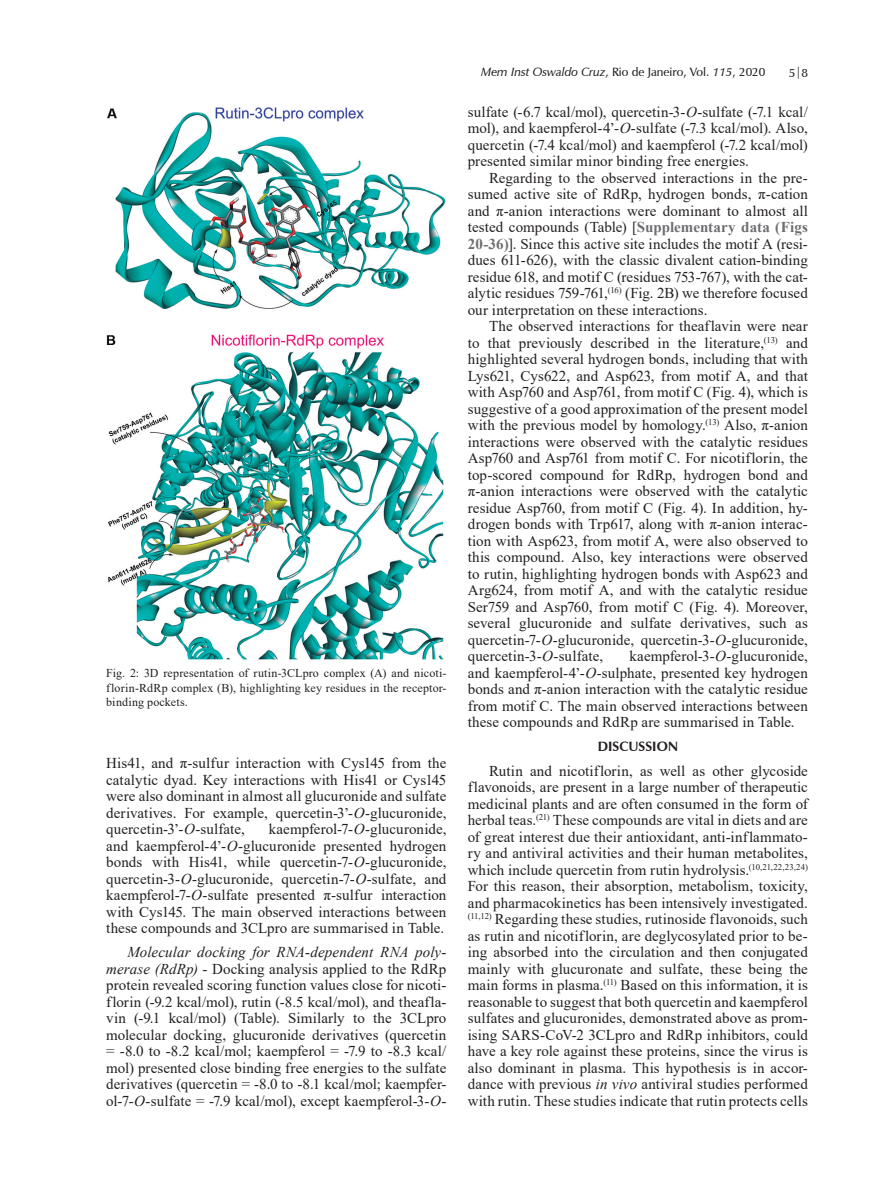
<style>
.page{position:relative;width:893px;height:1191px;background:#fff}
.page>*{position:absolute;margin:0;border:0;box-sizing:border-box;transform-origin:0 0}
.miolo{font:15px/16.5px "Times New Roman";letter-spacing:.005em;color:#231f20;text-align:justify}
.titulo_interno{font:700 13.5px "Zapf Humanist 601 BT";letter-spacing:.005em;color:#231f20}
.legenda{font:12px/14.4px "Times New Roman";letter-spacing:.015em;color:#231f20;text-align:justify}
.t1{font:600 12px "Zapf Humanist 601 BT";color:#231f20}
.s1{font-style:italic}
.s2{font-weight:700;color:#6c6d70}
</style>
<div class="page">
<img style="left:106px;top:107px;width:340px;height:553px">
<p class="legenda" style="left:106px;top:665px;width:342px">Fig. 2: 3D representation of rutin-3CLpro complex (A) and nicoti&shy;florin-RdRp complex (B), highlighting key residues in the receptor&shy;binding pockets.</p>
<p class="miolo" style="left:106px;top:754px;width:342px">His41, and π-sulfur interaction with Cys145 from the catalytic dyad. Key interactions with His41 or Cys145 were also dominant in almost all glucuronide and sulfate derivatives. For example, quercetin-3’-<span class="s1">O</span>-glucuronide, quercetin-3’-<span class="s1">O</span>-sulfate,</p>
<p class="miolo" style="left:106px;top:820px;width:342px;text-indent:162px">kaempferol-7-<span class="s1">O</span>-glucuronide, and kaempferol-4’-<span class="s1">O</span>-glucuronide presented hydrogen bonds with His41, while quercetin-7-<span class="s1">O</span>-glucuronide, quercetin-3-<span class="s1">O</span>-glucuronide, quercetin-7-<span class="s1">O</span>-sulfate, and kaempferol-7-<span class="s1">O</span>-sulfate presented π-sulfur interaction with Cys145. The main observed interactions between these compounds and 3CLpro are summarised in Table.</p>
<p class="miolo" style="left:106px;top:943px;width:342px;text-indent:21px"><span class="s1">Molecular docking for RNA-dependent RNA poly&shy;merase (RdRp)</span> - Docking analysis applied to the RdRp protein revealed scoring function values close for nicoti&shy;florin (-9.2 kcal/mol), rutin (-8.5 kcal/mol), and theafla&shy;vin (-9.1 kcal/mol) (Table). Similarly to the 3CLpro molecular docking, glucuronide derivatives (quercetin = -8.0 to -8.2 kcal/mol; kaempferol = -7.9 to -8.3 kcal/ mol) presented close binding free energies to the sulfate derivatives (quercetin = -8.0 to -8.1 kcal/mol; kaempfer&shy;ol-7-<span class="s1">O</span>-sulfate = -7.9 kcal/mol), except kaempferol-3-<span class="s1">O</span>-</p>
<p class="t1" style="left:481px;top:65px;width:286px"><span class="s1">Mem Inst Oswaldo Cruz</span>, Rio de Janeiro, Vol. <span class="s1">115</span>, 2020</p>
<p class="t1" style="left:789px;top:65px;width:21px">5|8</p>
<p class="miolo" style="left:468px;top:103px;width:342px">sulfate (-6.7 kcal/mol), quercetin-3-<span class="s1">O</span>-sulfate (-7.1 kcal/ mol), and kaempferol-4’-<span class="s1">O</span>-sulfate (-7.3 kcal/mol). Also, quercetin (-7.4 kcal/mol) and kaempferol (-7.2 kcal/mol) presented similar minor binding free energies.</p>
<p class="miolo" style="left:468px;top:169px;width:342px;text-indent:21px">Regarding to the observed interactions in the pre&shy;sumed active site of RdRp, hydrogen bonds, π-cation and π-anion interactions were dominant to almost all tested compounds (Table) [<span class="s2">Supplementary data (Figs 20-36)</span>]. Since this active site includes the motif A (resi&shy;dues 611-626), with the classic divalent cation-binding residue 618, and motif C (residues 753-767), with the cat&shy;alytic residues 759-761,<sup>(16)</sup> (Fig. 2B) we therefore focused our interpretation on these interactions.</p>
<p class="miolo" style="left:468px;top:317px;width:342px;text-indent:21px">The observed interactions for theaflavin were near to that previously described in the literature,<sup>(13)</sup> and highlighted several hydrogen bonds, including that with Lys621, Cys622, and Asp623, from motif A, and that with Asp760 and Asp761, from motif C (Fig. 4), which is suggestive of a good approximation of the present model with the previous model by homology.<sup>(13)</sup> Also, π-anion interactions were observed with the catalytic residues Asp760 and Asp761 from motif C. For nicotiflorin, the top-scored compound for RdRp, hydrogen bond and π-anion interactions were observed with the catalytic residue Asp760, from motif C (Fig. 4). In addition, hy&shy;drogen bonds with Trp617, along with π-anion interac&shy;tion with Asp623, from motif A, were also observed to this compound. Also, key interactions were observed to rutin, highlighting hydrogen bonds with Asp623 and Arg624, from motif A, and with the catalytic residue Ser759 and Asp760, from motif C (Fig. 4). Moreover, several glucuronide and sulfate derivatives, such as quercetin-7-<span class="s1">O</span>-glucuronide, quercetin-3-<span class="s1">O</span>-glucuronide, quercetin-3-<span class="s1">O</span>-sulfate,</p>
<p class="miolo" style="left:468px;top:647px;width:342px;text-indent:162px">kaempferol-3-<span class="s1">O</span>-glucuronide, and kaempferol-4’-<span class="s1">O</span>-sulphate, presented key hydrogen bonds and π-anion interaction with the catalytic residue from motif C. The main observed interactions between these compounds and RdRp are summarised in Table.</p>
<p class="titulo_interno" style="left:598px;top:738px;width:82px">DISCUSSION</p>
<p class="miolo" style="left:468px;top:762px;width:342px;text-indent:21px">Rutin and nicotiflorin, as well as other glycoside flavonoids, are present in a large number of therapeutic medicinal plants and are often consumed in the form of herbal teas.<sup>(21)</sup> These compounds are vital in diets and are of great interest due their antioxidant, anti-inflammato&shy;ry and antiviral activities and their human metabolites, which include quercetin from rutin hydrolysis.<sup>(10,21,22,23,24)<br></sup>For this reason, their absorption, metabolism, toxicity, and pharmacokinetics has been intensively investigated. <sup>(11,12)</sup> Regarding these studies, rutinoside flavonoids, such as rutin and nicotiflorin, are deglycosylated prior to be&shy;ing absorbed into the circulation and then conjugated mainly with glucuronate and sulfate, these being the main forms in plasma.<sup>(11)</sup> Based on this information, it is reasonable to suggest that both quercetin and kaempferol sulfates and glucuronides, demonstrated above as prom&shy;ising SARS-CoV-2 3CLpro and RdRp inhibitors, could have a key role against these proteins, since the virus is also dominant in plasma. This hypothesis is in accor&shy;dance with previous <span class="s1">in vivo</span> antiviral studies performed with rutin. These studies indicate that rutin protects cells</p>
</div>
